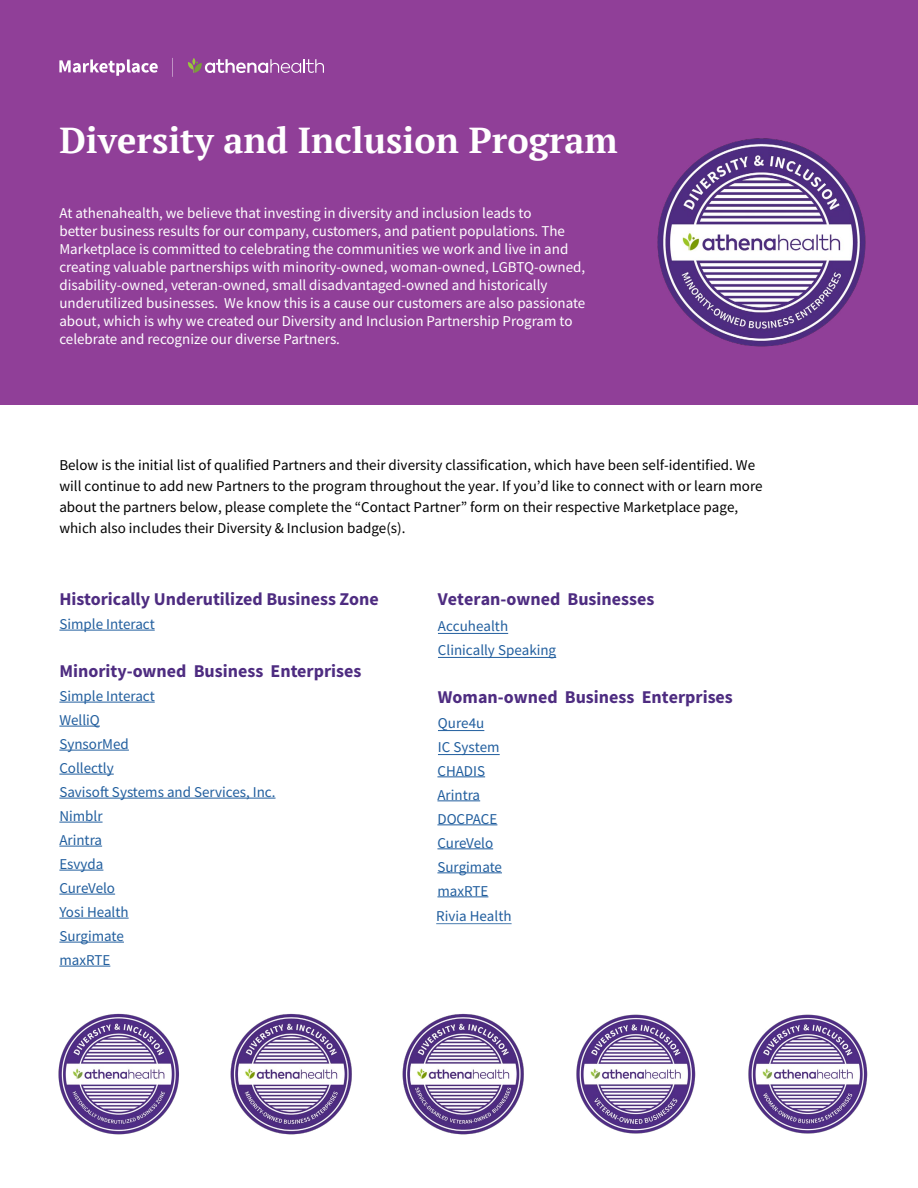
<style>
.page{position:relative;width:918px;height:1188px;background:#fff}
.page>*{position:absolute;margin:0;border:0;box-sizing:border-box;transform-origin:0 0}
.t1{font:700 36px "PT Serif";color:#fff}
.t2{font:700 18px "Source Sans Pro";color:#4e2c81}
.t3{font:15px/18px "Source Sans Pro";color:#fff}
.t4{font:15px/21px "Source Sans Pro";color:#000}
.t5{font:15px/24px "Source Sans Pro";color:#215e9e}
</style>
<div class="page">
<div style="left:0;top:0;width:918px;height:405px;background:#903f98"></div>
<img style="left:657px;top:138px;width:209px;height:209px">
<svg style="left:188px;top:58px;width:136px;height:15px"></svg>
<svg style="left:59px;top:59px;width:99px;height:17px"></svg>
<hr style="left:59px;top:630px;width:96px;height:1px;background:#215e9e">
<hr style="left:59px;top:702px;width:96px;height:1px;background:#215e9e">
<hr style="left:59px;top:726px;width:41px;height:1px;background:#215e9e">
<hr style="left:59px;top:750px;width:70px;height:1px;background:#215e9e">
<hr style="left:59px;top:774px;width:55px;height:1px;background:#215e9e">
<hr style="left:59px;top:798px;width:217px;height:1px;background:#215e9e">
<hr style="left:59px;top:822px;width:44px;height:1px;background:#215e9e">
<hr style="left:59px;top:846px;width:43px;height:1px;background:#215e9e">
<hr style="left:59px;top:870px;width:44px;height:1px;background:#215e9e">
<hr style="left:59px;top:894px;width:56px;height:1px;background:#215e9e">
<hr style="left:59px;top:918px;width:70px;height:1px;background:#215e9e">
<hr style="left:59px;top:942px;width:65px;height:1px;background:#215e9e">
<hr style="left:59px;top:966px;width:51px;height:1px;background:#215e9e">
<hr style="left:437px;top:776px;width:48px;height:1px;background:#215e9e">
<hr style="left:437px;top:800px;width:43px;height:1px;background:#215e9e">
<hr style="left:437px;top:824px;width:60px;height:1px;background:#215e9e">
<hr style="left:437px;top:848px;width:56px;height:1px;background:#215e9e">
<hr style="left:437px;top:872px;width:65px;height:1px;background:#215e9e">
<hr style="left:437px;top:896px;width:51px;height:1px;background:#215e9e">
<hr style="left:438px;top:754px;width:62px;height:1px;background:#215e9e">
<hr style="left:438px;top:730px;width:46px;height:1px;background:#215e9e">
<hr style="left:438px;top:657px;width:118px;height:1px;background:#215e9e">
<hr style="left:438px;top:633px;width:70px;height:1px;background:#215e9e">
<img style="left:576px;top:1014px;width:120px;height:120px">
<img style="left:748px;top:1014px;width:120px;height:120px">
<img style="left:58px;top:1013px;width:121px;height:122px">
<img style="left:230px;top:1013px;width:122px;height:122px">
<img style="left:402px;top:1013px;width:122px;height:122px">
<hr style="left:436px;top:923px;width:76px;height:1px;background:#215e9e">
<h1 class="t1" style="left:59px;top:117px;width:560px">Diversity and Inclusion Program</h1>
<p class="t3" style="left:59px;top:204px;width:527px">At athenahealth, we believe that investing in diversity and inclusion leads to<br>better business results for our company, customers, and patient populations. The Marketplace is committed to celebrating the communities we work and live in and creating valuable partnerships with minority-owned, woman-owned, LGBTQ-owned, disability-owned, veteran-owned, small disadvantaged-owned and historically underutilized businesses. We know this is a cause our customers are also passionate about, which is why we created our Diversity and Inclusion Partnership Program to celebrate and recognize our diverse Partners.</p>
<p class="t4" style="left:59px;top:454px;width:705px">Below is the initial list of qualified Partners and their diversity classification, which have been self-identified. We will continue to add new Partners to the program throughout the year. If you’d like to connect with or learn more about the partners below, please complete the “Contact Partner” form on their respective Marketplace page, which also includes their Diversity &amp; Inclusion badge(s).</p>
<p class="t2" style="left:59px;top:587px;width:321px">Historically Underutilized Business Zone</p>
<p class="t5" style="left:59px;top:612px;width:97px">Simple Interact</p>
<p class="t2" style="left:59px;top:659px;width:304px">Minority-owned Business Enterprises</p>
<p class="t5" style="left:59px;top:684px;width:218px">Simple Interact<br>WelliQ<br>SynsorMed<br>Collectly<br>Savisoft Systems and Services, Inc.<br>Nimblr<br>Arintra<br>Esvyda<br>CureVelo<br>Yosi Health<br>Surgimate<br>maxRTE</p>
<p class="t2" style="left:438px;top:587px;width:218px">Veteran-owned Businesses</p>
<p class="t5" style="left:438px;top:613px;width:120px">Accuhealth<br>Clinically Speaking</p>
<p class="t2" style="left:438px;top:684px;width:296px">Woman-owned Business Enterprises</p>
<p class="t5" style="left:436px;top:711px;width:77px">Qure4u<br>IC System<br>CHADIS<br>Arintra<br>DOCPACE<br>CureVelo<br>Surgimate maxRTE<br>Rivia Health</p>
</div>
